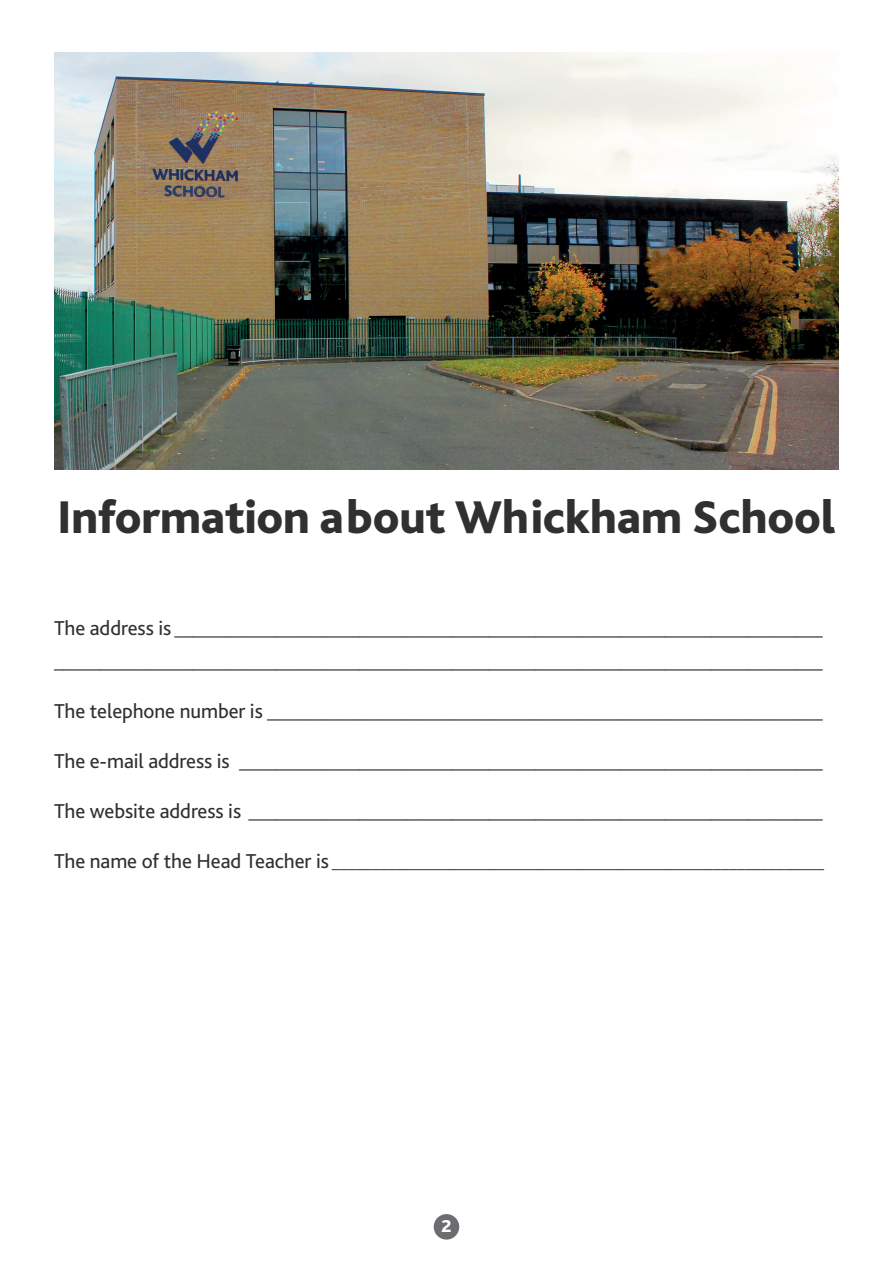
<style>
.page{position:relative;width:893px;height:1263px;background:#fff}
.page>*{position:absolute;margin:0;border:0;box-sizing:border-box;transform-origin:0 0}
.t1{font:800 48px "Bliss Pro";letter-spacing:-.005em;color:#312f30}
.t2{font:21px/33px "Bliss Pro";letter-spacing:-.005em;color:#312f30}
.t3{font:18px "Bliss Pro";color:#312f30}
.t4{font:800 18px "Bliss Pro";color:#fff}
.s1{font-size:21px}
</style>
<div class="page">
<div style="left:434px;top:1214px;width:25px;height:25px;background:#6c6d70;border-radius:50%"></div>
<img style="left:54px;top:52px;width:785px;height:418px">
<h1 class="t1" style="left:57px;top:487px;width:780px">Information about Whickham School</h1>
<p class="t2" style="left:54px;top:611px;width:770px">The address is ______________________________________________________________________ ___________________________________________________________________________________</p>
<p class="t2" style="left:54px;top:694px;width:770px">The telephone number is ____________________________________________________________</p>
<p class="t2" style="left:54px;top:744px;width:770px">The e-mail address is _______________________________________________________________</p>
<p class="t2" style="left:54px;top:794px;width:770px">The website address is ______________________________________________________________</p>
<p class="t3" style="left:54px;top:850px;width:772px"><span class="s1">The name of the Head Teacher is</span> ______________________________________________________________</p>
<p class="t4" style="left:441px;top:1215px;width:12px">2</p>
</div>
